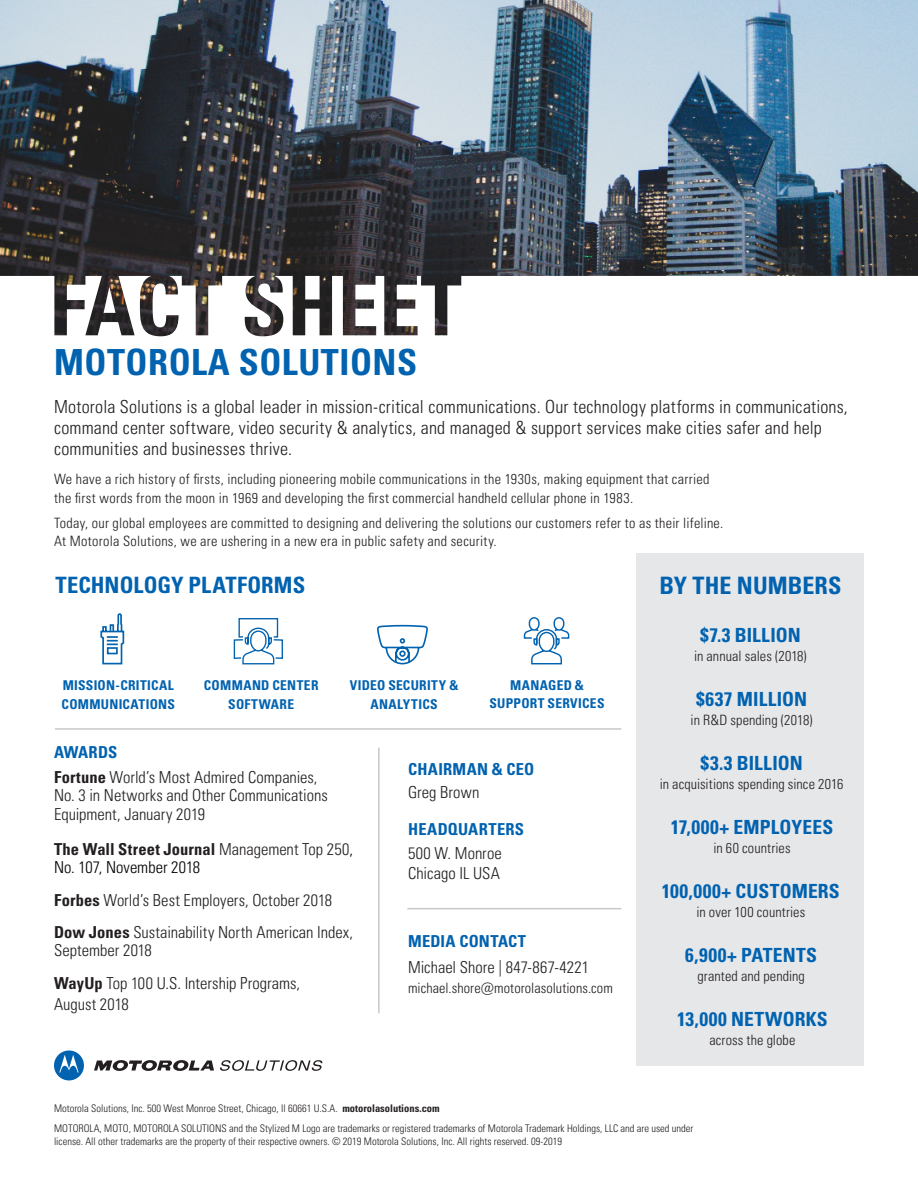
<style>
.page{position:relative;width:918px;height:1188px;background:#fff}
.page>*{position:absolute;margin:0;border:0;box-sizing:border-box;transform-origin:0 0}
.t1{font:700 condensed 36px "Univers LT Pro";letter-spacing:.015em;color:#0162b0}
.Body_Text{font:700 condensed 24px "Univers LT Pro";letter-spacing:.005em;color:#0162b0}
.Body_Text-2{font:700 condensed 22.5px "Univers LT Pro";letter-spacing:.005em;color:#0162b0}
.Body_Text-3{font:700 condensed 19.5px "Univers LT Pro";letter-spacing:.005em;color:#0162b0}
.Body_Text-4{font:300 condensed 18px/21px "Univers LT Pro";letter-spacing:.01em;color:#231f20}
.Body_Text-5{font:300 condensed 16.5px/18.3px "Univers LT Pro";color:#231f20}
.Body_Text-6{font:700 condensed 16.5px/18.3px "Univers LT Pro";letter-spacing:.005em;color:#231f20}
.Body_Text-7{font:700 condensed 16.5px "Univers LT Pro";letter-spacing:.01em;color:#0162b0}
.Body_Text-8{font:300 condensed 14.25px/18.3px "Univers LT Pro";letter-spacing:.015em;color:#231f20}
.Body_Text-9{font:700 condensed 13.5px/18px "Univers LT Pro";letter-spacing:.02em;color:#0162b0;text-align:center}
.t2{font:300 condensed 10.5px/13.5px "Univers LT Pro";color:#231f20}
.s1{font-weight:700}
.s2{font-weight:300}
.s3{font-weight:300;color:#000}
</style>
<div class="page">
<img style="left:0;top:0;width:918px;height:276px">
<hr style="left:55px;top:728px;width:566px;height:2px;background:#c7c8ca">
<hr style="left:407px;top:908px;width:214px;height:1px;background:#c7c8ca">
<hr style="left:378px;top:748px;width:2px;height:265px;background:#c7c8ca">
<svg style="left:54px;top:276px;width:408px;height:61px"></svg>
<div style="left:636px;top:553px;width:228px;height:512px;background:#e6e7e9"></div>
<svg style="left:94px;top:1060px;width:120px;height:11px"></svg>
<svg style="left:54px;top:1050px;width:30px;height:30px"></svg>
<svg style="left:220px;top:1060px;width:102px;height:11px"></svg>
<svg style="left:100px;top:613px;width:25px;height:52px"></svg>
<svg style="left:523px;top:617px;width:47px;height:48px"></svg>
<svg style="left:377px;top:625px;width:51px;height:40px"></svg>
<svg style="left:233px;top:618px;width:50px;height:47px"></svg>
<p class="t1" style="left:54px;top:340px;width:365px">MOTOROLA SOLUTIONS</p>
<p class="Body_Text-4" style="left:54px;top:395px;width:795px">Motorola Solutions is a global leader in mission-critical communications. Our technology platforms in communications, command center software, video security &amp; analytics, and managed &amp; support services make cities safer and help communities and businesses thrive.</p>
<p class="Body_Text-8" style="left:54px;top:469px;width:657px">We have a rich history of firsts, including pioneering mobile communications in the 1930s, making equipment that carried the first words from the moon in 1969 and developing the first commercial handheld cellular phone in 1983.</p>
<p class="Body_Text-8" style="left:54px;top:513px;width:671px">Today, our global employees are committed to designing and delivering the solutions our customers refer to as their lifeline.<br>At Motorola Solutions, we are ushering in a new era in public safety and security.</p>
<p class="Body_Text-2" style="left:55px;top:572px;width:251px">TECHNOLOGY PLATFORMS</p>
<p class="Body_Text" style="left:659px;top:571px;width:184px">BY THE NUMBERS</p>
<p class="Body_Text-9" style="left:63px;top:676px;width:113px">MISSION-CRITICAL</p>
<p class="Body_Text-9" style="left:62px;top:695px;width:115px">COMMUNICATIONS</p>
<p class="Body_Text-7" style="left:54px;top:742px;width:65px">AWARDS</p>
<p class="Body_Text-9" style="left:204px;top:676px;width:116px">COMMAND CENTER</p>
<p class="Body_Text-9" style="left:228px;top:695px;width:67px">SOFTWARE</p>
<p class="Body_Text-9" style="left:350px;top:676px;width:110px">VIDEO SECURITY &amp;</p>
<p class="Body_Text-9" style="left:370px;top:695px;width:69px">ANALYTICS</p>
<p class="Body_Text-9" style="left:489px;top:676px;width:117px">MANAGED &amp;<br>SUPPORT SERVICES</p>
<p class="Body_Text-5" style="left:54px;top:767px;width:275px"><span class="s1">Fortune</span> World’s Most Admired Companies,<br>No. 3 in Networks and Other Communications<br>Equipment, January 2019</p>
<p class="Body_Text-6" style="left:54px;top:839px;width:301px">The Wall Street Journal <span class="s2">Management Top 250</span><span class="s3">,<br>No. 107, November 2018</span></p>
<p class="Body_Text-5" style="left:54px;top:890px;width:280px"><span class="s1">Forbes</span> World’s Best Employers, October 2018</p>
<p class="Body_Text-5" style="left:54px;top:922px;width:301px"><span class="s1">Dow Jones</span> Sustainability North American Index,<br>September 2018</p>
<p class="Body_Text-5" style="left:54px;top:973px;width:248px"><span class="s1">WayUp</span> Top 100 U.S. Intership Programs,</p>
<p class="Body_Text-5" style="left:54px;top:994px;width:76px">August 2018</p>
<p class="Body_Text-7" style="left:408px;top:759px;width:128px">CHAIRMAN &amp; CEO</p>
<p class="Body_Text-5" style="left:408px;top:782px;width:73px">Greg Brown</p>
<p class="Body_Text-7" style="left:408px;top:819px;width:117px">HEADQUARTERS</p>
<p class="Body_Text-5" style="left:408px;top:844px;width:95px">500 W. Monroe</p>
<p class="Body_Text-5" style="left:408px;top:863px;width:93px">Chicago IL USA</p>
<p class="Body_Text-7" style="left:408px;top:931px;width:120px">MEDIA CONTACT</p>
<p class="Body_Text-5" style="left:408px;top:957px;width:182px">Michael Shore | 847-867-4221</p>
<p class="Body_Text-8" style="left:408px;top:978px;width:206px">michael.shore@motorolasolutions.com</p>
<p class="Body_Text-3" style="left:700px;top:623px;width:102px">$7.3 BILLION</p>
<p class="Body_Text-8" style="left:694px;top:646px;width:114px">in annual sales (2018)</p>
<p class="Body_Text-3" style="left:696px;top:687px;width:113px">$637 MILLION</p>
<p class="Body_Text-8" style="left:691px;top:710px;width:124px">in R&amp;D spending (2018)</p>
<p class="Body_Text-3" style="left:701px;top:751px;width:104px">$3.3 BILLION</p>
<p class="Body_Text-8" style="left:660px;top:774px;width:185px">in acquisitions spending since 2016</p>
<p class="Body_Text-3" style="left:671px;top:815px;width:164px">17,000+ EMPLOYEES</p>
<p class="Body_Text-8" style="left:713px;top:838px;width:79px">in 60 countries</p>
<p class="Body_Text-3" style="left:662px;top:879px;width:179px">100,000+ CUSTOMERS</p>
<p class="Body_Text-8" style="left:696px;top:902px;width:110px">in over 100 countries</p>
<p class="Body_Text-3" style="left:685px;top:943px;width:133px">6,900+ PATENTS</p>
<p class="Body_Text-8" style="left:698px;top:966px;width:109px">granted and pending</p>
<p class="Body_Text-3" style="left:677px;top:1007px;width:152px">13,000 NETWORKS</p>
<p class="Body_Text-8" style="left:709px;top:1030px;width:87px">across the globe</p>
<p class="t2" style="left:54px;top:1101px;width:387px">Motorola Solutions, Inc. 500 West Monroe Street, Chicago, Il 60661 U.S.A. <span class="s1">motorolasolutions.com</span></p>
<p class="t2" style="left:54px;top:1121px;width:641px">MOTOROLA, MOTO, MOTOROLA SOLUTIONS and the Stylized M Logo are trademarks or registered trademarks of Motorola Trademark Holdings, LLC and are used under license. All other trademarks are the property of their respective owners. © 2019 Motorola Solutions, Inc. All rights reserved. 09-2019</p>
</div>
